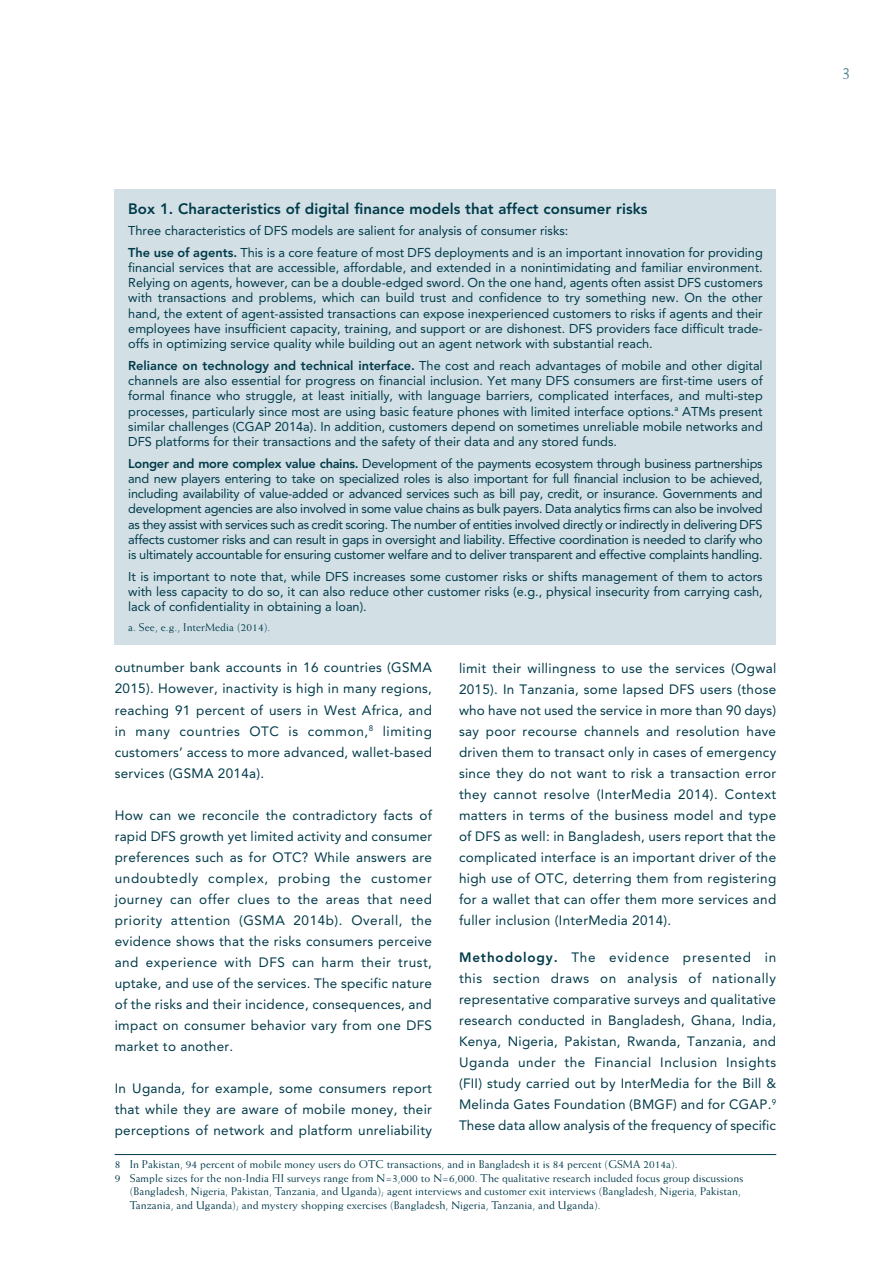
<style>
.page{position:relative;width:891px;height:1263px;background:#fff}
.page>*{position:absolute;margin:0;border:0;box-sizing:border-box;transform-origin:0 0}
.t1{font:18px "Weiss";color:#548594}
.t2{font:800 15px "Avenir";color:#003a49}
.t3{font:13.5px/21px "Avenir";letter-spacing:.025em;color:#003a49;text-align:justify}
.t4{font:12.75px/15.3px "Avenir";color:#003a49;text-align:justify}
.t5{font:11.25px "Weiss";letter-spacing:.01em;color:#003a49}
.s1{font-weight:800}
</style>
<div class="page">
<hr style="left:115px;top:1154px;width:661px;height:1px;background:#003a49">
<div style="left:115px;top:189px;width:661px;height:455px;background:#d2e0e6"></div>
<p class="t2" style="left:128px;top:200px;width:521px">Box 1. Characteristics of digital finance models that affect consumer risks</p>
<p class="t4" style="left:128px;top:220px;width:636px;line-height:21.3px">Three characteristics of DFS models are salient for analysis of consumer risks:<br><span class="s1">The use of agents.</span> This is a core feature of most DFS deployments and is an important innovation for providing</p>
<p class="t4" style="left:128px;top:260px;width:636px">financial services that are accessible, affordable, and extended in a nonintimidating and familiar environment.<br>Relying on agents, however, can be a double-edged sword. On the one hand, agents often assist DFS customers with transactions and problems, which can build trust and confidence to try something new. On the other hand, the extent of agent-assisted transactions can expose inexperienced customers to risks if agents and their employees have insufficient capacity, training, and support or are dishonest. DFS providers face difficult trade&shy;offs in optimizing service quality while building out an agent network with substantial reach.</p>
<p class="t4" style="left:128px;top:357px;width:636px"><span class="s1">Reliance on technology and technical interface.</span> The cost and reach advantages of mobile and other digital channels are also essential for progress on financial inclusion. Yet many DFS consumers are first-time users of formal finance who struggle, at least initially, with language barriers, complicated interfaces, and multi-step processes, particularly since most are using basic feature phones with limited interface options.<sup>a</sup> ATMs present similar challenges (CGAP 2014a). In addition, customers depend on sometimes unreliable mobile networks and DFS platforms for their transactions and the safety of their data and any stored funds.</p>
<p class="t4" style="left:128px;top:455px;width:636px"><span class="s1">Longer and more complex value chains.</span> Development of the payments ecosystem through business partnerships and new players entering to take on specialized roles is also important for full financial inclusion to be achieved, including availability of value-added or advanced services such as bill pay, credit, or insurance. Governments and development agencies are also involved in some value chains as bulk payers. Data analytics firms can also be involved as they assist with services such as credit scoring. The number of entities involved directly or indirectly in delivering DFS affects customer risks and can result in gaps in oversight and liability. Effective coordination is needed to clarify who is ultimately accountable for ensuring customer welfare and to deliver transparent and effective complaints handling.</p>
<p class="t4" style="left:128px;top:568px;width:636px">It is important to note that, while DFS increases some customer risks or shifts management of them to actors with less capacity to do so, it can also reduce other customer risks (e.g., physical insecurity from carrying cash, lack of confidentiality in obtaining a loan).</p>
<p class="t5" style="left:128px;top:620px;width:144px">a. See, e.g., InterMedia (2014).</p>
<p class="t3" style="left:115px;top:657px;width:319px">outnumber bank accounts in 16 countries (GSMA 2015). However, inactivity is high in many regions, reaching 91 percent of users in West Africa, and in many countries OTC is common,<sup>8</sup> limiting customers’ access to more advanced, wallet-based services (GSMA 2014a).</p>
<p class="t3" style="left:115px;top:804px;width:319px">How can we reconcile the contradictory facts of rapid DFS growth yet limited activity and consumer preferences such as for OTC? While answers are undoubtedly complex, probing the customer journey can offer clues to the areas that need priority attention (GSMA 2014b). Overall, the evidence shows that the risks consumers perceive and experience with DFS can harm their trust, uptake, and use of the services. The specific nature of the risks and their incidence, consequences, and impact on consumer behavior vary from one DFS market to another.</p>
<p class="t3" style="left:115px;top:1077px;width:319px">In Uganda, for example, some consumers report that while they are aware of mobile money, their perceptions of network and platform unreliability</p>
<p class="t3" style="left:459px;top:657px;width:319px">limit their willingness to use the services (Ogwal 2015). In Tanzania, some lapsed DFS users (those who have not used the service in more than 90 days) say poor recourse channels and resolution have driven them to transact only in cases of emergency since they do not want to risk a transaction error they cannot resolve (InterMedia 2014). Context matters in terms of the business model and type of DFS as well: in Bangladesh, users report that the complicated interface is an important driver of the high use of OTC, deterring them from registering for a wallet that can offer them more services and fuller inclusion (InterMedia 2014).</p>
<p class="t3" style="left:459px;top:947px;width:319px"><span class="s1">Methodology.</span> The evidence presented in this section draws on analysis of nationally representative comparative surveys and qualitative research conducted in Bangladesh, Ghana, India, Kenya, Nigeria, Pakistan, Rwanda, Tanzania, and Uganda under the Financial Inclusion Insights (FII) study carried out by InterMedia for the Bill &amp; Melinda Gates Foundation (BMGF) and for CGAP.<sup>9<br></sup>These data allow analysis of the frequency of specific</p>
<p class="t5" style="left:115px;top:1157px;width:564px">8 In Pakistan, 94 percent of mobile money users do OTC transactions, and in Bangladesh it is 84 percent (GSMA 2014a).</p>
<p class="t5" style="left:115px;top:1171px;width:630px">9 Sample sizes for the non-India FII surveys range from N=3,000 to N=6,000. The qualitative research included focus group discussions</p>
<p class="t5" style="left:130px;top:1184px;width:613px">(Bangladesh, Nigeria, Pakistan, Tanzania, and Uganda); agent interviews and customer exit interviews (Bangladesh, Nigeria, Pakistan,</p>
<p class="t5" style="left:130px;top:1198px;width:472px">Tanzania, and Uganda); and mystery shopping exercises (Bangladesh, Nigeria, Tanzania, and Uganda).</p>
<h1 class="t1" style="left:842px;top:62px;width:10px">3</h1>
</div>
